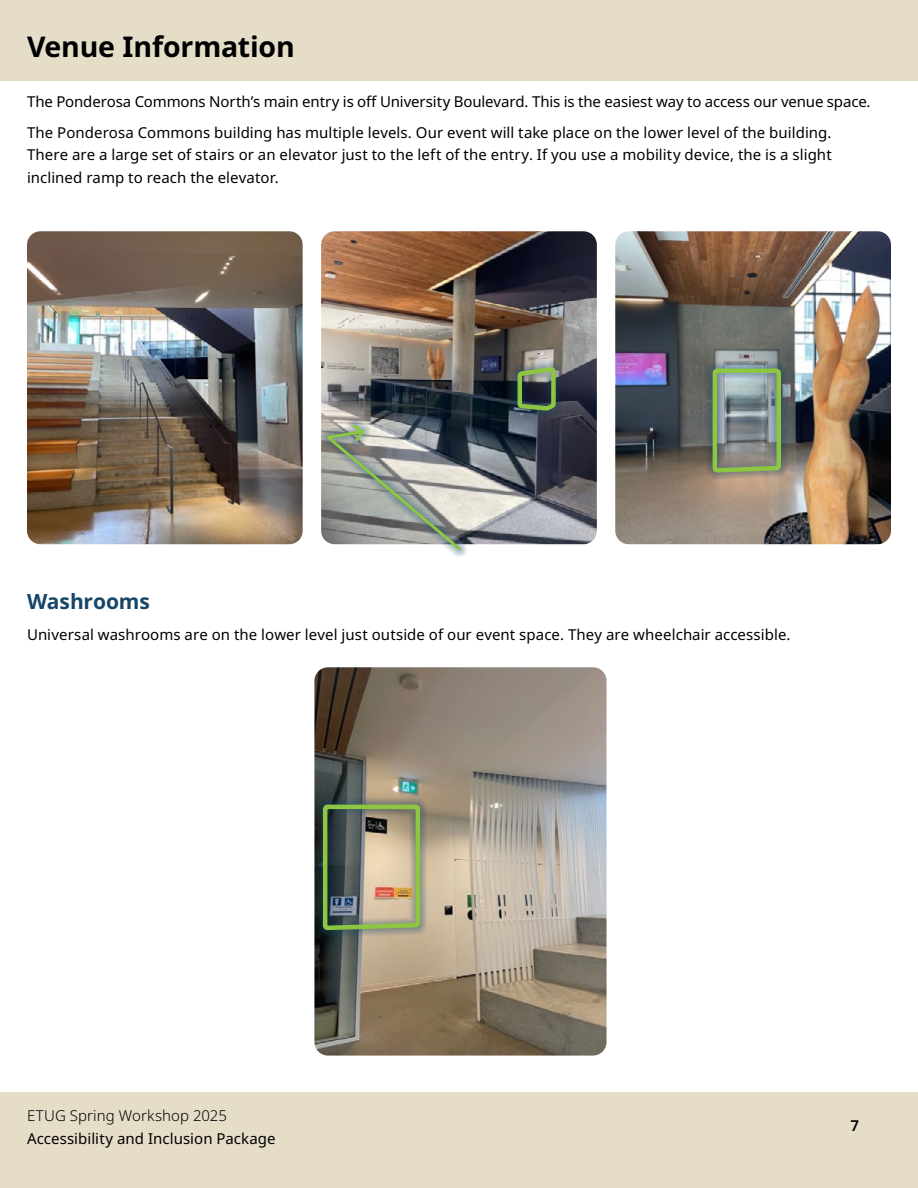
<style>
.page{position:relative;width:918px;height:1188px;background:#fff}
.page>*{position:absolute;margin:0;border:0;box-sizing:border-box;transform-origin:0 0}
.Heading_1{font:700 28.5px "Noto Sans";letter-spacing:-.005em;color:#000}
.paragraph{font:700 21px "Noto Sans";letter-spacing:-.005em;color:#164568}
.paragraph-2{font:15px/22.5px "Noto Sans";letter-spacing:.005em;color:#000;text-align:justify}
.t1{font:300 15px "Noto Sans";letter-spacing:.005em;color:#000}
.t2{font:600 15px "Noto Sans";color:#000}
</style>
<div class="page">
<div style="left:0;top:1092px;width:918px;height:96px;background:#e5ddc8"></div>
<div style="left:0;top:0;width:918px;height:81px;background:#e5ddc8"></div>
<img style="left:27px;top:231px;width:276px;height:313px">
<img style="left:321px;top:231px;width:276px;height:313px">
<img style="left:615px;top:231px;width:276px;height:313px">
<img style="left:314px;top:667px;width:293px;height:389px">
<div style="left:510px;top:360px;width:53px;height:58px;background:#164568;opacity:.75"></div>
<svg style="left:515px;top:364px;width:45px;height:50px;background:#556b50"></svg>
<div style="left:706px;top:361px;width:82px;height:119px;background:#164568;opacity:.75"></div>
<svg style="left:709px;top:366px;width:74px;height:109px;background:#849582"></svg>
<div style="left:320px;top:418px;width:147px;height:139px;background:#164568;opacity:.75"></div>
<svg style="left:321px;top:422px;width:142px;height:131px;background:#9fa49e"></svg>
<div style="left:316px;top:798px;width:111px;height:139px;background:#164568;opacity:.75"></div>
<img style="left:319px;top:802px;width:103px;height:131px">
<h1 class="Heading_1" style="left:27px;top:31px;width:269px">Venue Information</h1>
<p class="paragraph-2" style="left:27px;top:91px;width:845px">The Ponderosa Commons North’s main entry is off University Boulevard. This is the easiest way to access our venue space.</p>
<p class="paragraph-2" style="left:27px;top:121px;width:806px">The Ponderosa Commons building has multiple levels. Our event will take place on the lower level of the building.<br>There are a large set of stairs or an elevator just to the left of the entry. If you use a mobility device, the is a slight inclined ramp to reach the elevator.</p>
<p class="paragraph" style="left:27px;top:590px;width:125px">Washrooms</p>
<p class="paragraph-2" style="left:27px;top:624px;width:765px">Universal washrooms are on the lower level just outside of our event space. They are wheelchair accessible.</p>
<p class="t1" style="left:27px;top:1107px;width:202px">ETUG Spring Workshop 2025</p>
<p class="paragraph-2" style="left:27px;top:1128px;width:250px">Accessibility and Inclusion Package</p>
<p class="t2" style="left:850px;top:1117px;width:10px">7</p>
</div>
